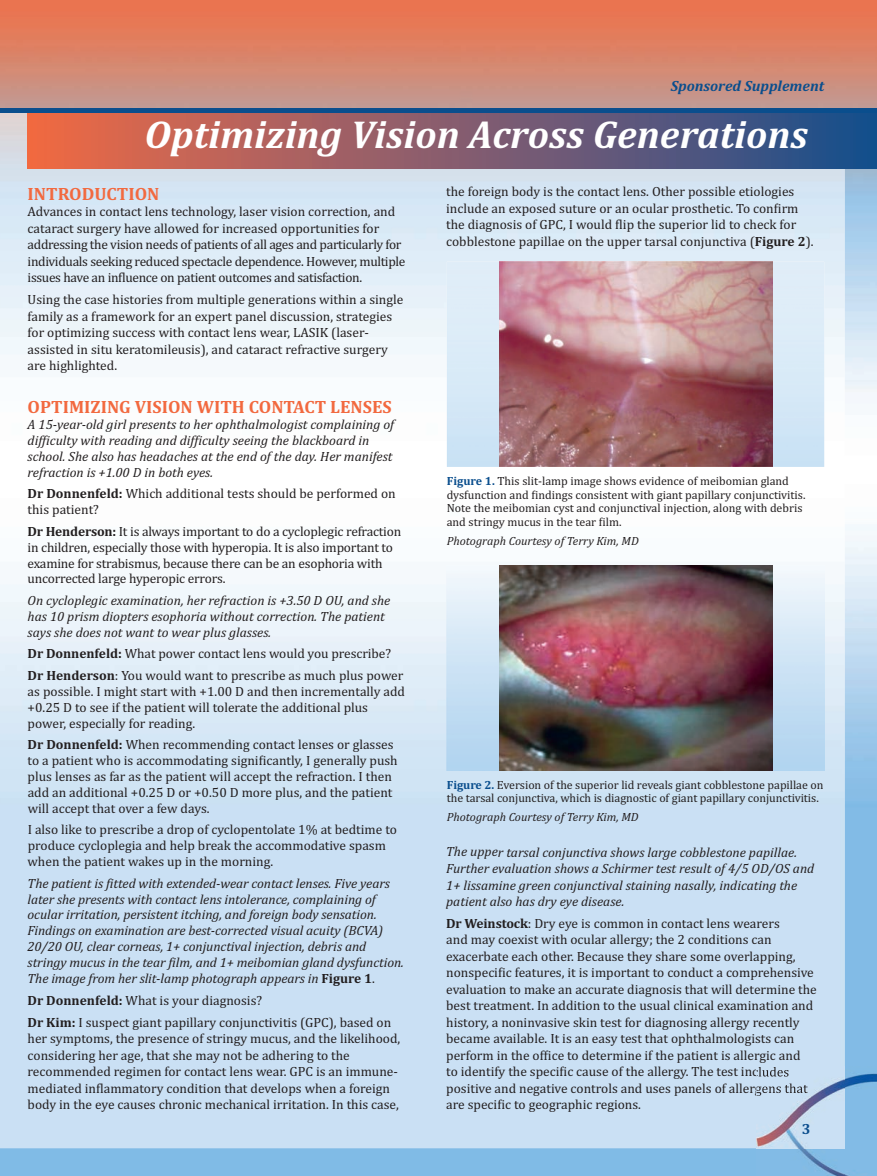
<style>
.page{position:relative;width:877px;height:1176px;background:#fff}
.page>*{position:absolute;margin:0;border:0;box-sizing:border-box;transform-origin:0 0}
.t1{font:italic 700 39.45px "Cambria";color:#fff}
.t2{font:700 18px "Cambria";color:#f2693f}
.t3{font:italic 700 15px "Cambria";color:#0a4e8d}
.t4{font:700 15px "Cambria";color:#0a4e8d}
.t5{font:13.5px/16.5px "Cambria";color:#231f20}
.t6{font:italic 13.5px/15.9px "Cambria";letter-spacing:-.005em;color:#231f20}
.t7{font:13.5px/16.5px "Cambria";letter-spacing:-.025em;color:#231f20}
.t8{font:12px/13.5px "Cambria";color:#231f20}
.t9{font:italic 12px "Cambria";color:#231f20}
.s1{font-weight:700}
.s2{font-weight:700;font-style:normal}
.s3{font-style:normal}
.s4{font-weight:700;color:#0a4e8d}
</style>
<div class="page">
<img style="left:0;top:1067px;width:844px;height:109px">
<img style="left:0;top:0;width:877px;height:1067px">
<img style="left:844px;top:1067px;width:33px;height:109px">
<img style="left:757px;top:1067px;width:87px;height:81px">
<img style="left:757px;top:1067px;width:31px;height:9px">
<img style="left:776px;top:1083px;width:32px;height:10px">
<div style="left:28px;top:111px;width:849px;height:58px;background:linear-gradient(to right,#f16a48,#1b4f90)"></div>
<img style="left:447px;top:262px;width:377px;height:205px">
<img style="left:499px;top:262px;width:273px;height:205px">
<img style="left:447px;top:565px;width:377px;height:205px">
<img style="left:499px;top:565px;width:273px;height:205px">
<div style="left:0;top:108px;width:877px;height:5px;background:#0a4e8d"></div>
<p class="t3" style="left:671px;top:77px;width:155px">Sponsored Supplement</p>
<h1 class="t1" style="left:145px;top:112px;width:665px">Optimizing Vision Across Generations</h1>
<h2 class="t2" style="left:28px;top:183px;width:133px">INTRODUCTION</h2>
<p class="t7" style="left:28px;top:203px;width:379px">Advances in contact lens technology, laser vision correction, and cataract surgery have allowed for increased opportunities for addressing the vision needs of patients of all ages and particularly for individuals seeking reduced spectacle dependence. However, multiple issues have an influence on patient outcomes and satisfaction.</p>
<p class="t5" style="left:28px;top:291px;width:377px">Using the case histories from multiple generations within a single family as a framework for an expert panel discussion, strategies for optimizing success with contact lens wear, LASIK (laser&shy;assisted in situ keratomileusis), and cataract refractive surgery are highlighted.</p>
<h2 class="t2" style="left:28px;top:396px;width:366px">OPTIMIZING VISION WITH CONTACT LENSES</h2>
<p class="t6" style="left:28px;top:416px;width:368px">A 15-year-old girl presents to her ophthalmologist complaining of difficulty with reading and difficulty seeing the blackboard in school. She also has headaches at the end of the day. Her manifest refraction is +1.00 D in both eyes.</p>
<p class="t5" style="left:28px;top:486px;width:370px;line-height:15.9px"><span class="s1">Dr Donnenfeld:</span> Which additional tests should be performed on this patient?</p>
<p class="t5" style="left:28px;top:523px;width:375px;line-height:15.9px"><span class="s1">Dr Henderson:</span> It is always important to do a cycloplegic refraction in children, especially those with hyperopia. It is also important to examine for strabismus, because there can be an esophoria with uncorrected large hyperopic errors.</p>
<p class="t6" style="left:28px;top:592px;width:364px">On cycloplegic examination, her refraction is +3.50 D OU, and she has 10 prism diopters esophoria without correction. The patient says she does not want to wear plus glasses.</p>
<p class="t5" style="left:28px;top:643px;width:377px;line-height:21.3px"><span class="s1">Dr Donnenfeld:</span> What power contact lens would you prescribe?<br><span class="s1">Dr Henderson</span>: You would want to prescribe as much plus power</p>
<p class="t5" style="left:28px;top:683px;width:379px;line-height:16px">as possible. I might start with +1.00 D and then incrementally add +0.25 D to see if the patient will tolerate the additional plus power, especially for reading.</p>
<p class="t5" style="left:28px;top:736px;width:372px;line-height:15.9px"><span class="s1">Dr Donnenfeld:</span> When recommending contact lenses or glasses to a patient who is accommodating significantly, I generally push plus lenses as far as the patient will accept the refraction. I then add an additional +0.25 D or +0.50 D more plus, and the patient will accept that over a few days.</p>
<p class="t5" style="left:28px;top:821px;width:371px;line-height:16px">I also like to prescribe a drop of cyclopentolate 1% at bedtime to produce cycloplegia and help break the accommodative spasm when the patient wakes up in the morning.</p>
<p class="t6" style="left:27px;top:875px;width:378px">The patient is fitted with extended-wear contact lenses. Five years later she presents with contact lens intolerance, complaining of ocular irritation, persistent itching, and foreign body sensation.<br>Findings on examination are best-corrected visual acuity (BCVA)<br>20/20 OU, clear corneas, 1+ conjunctival injection, debris and stringy mucus in the tear film, and 1+ meibomian gland dysfunction.<br>The image from her slit-lamp photograph appears in <span class="s2">Figure 1</span><span class="s3">.</span></p>
<p class="t5" style="left:28px;top:989px;width:365px;line-height:21.9px"><span class="s1">Dr Donnenfeld:</span> What is your diagnosis?<br><span class="s1">Dr Kim:</span> I suspect giant papillary conjunctivitis (GPC), based on</p>
<p class="t5" style="left:28px;top:1030px;width:374px">her symptoms, the presence of stringy mucus, and the likelihood, considering her age, that she may not be adhering to the recommended regimen for contact lens wear. GPC is an immune&shy;mediated inflammatory condition that develops when a foreign body in the eye causes chronic mechanical irritation. In this case,</p>
<p class="t5" style="left:446px;top:183px;width:369px">the foreign body is the contact lens. Other possible etiologies include an exposed suture or an ocular prosthetic. To confirm the diagnosis of GPC, I would flip the superior lid to check for cobblestone papillae on the upper tarsal conjunctiva (<span class="s1">Figure 2</span>).</p>
<p class="t8" style="left:447px;top:475px;width:360px"><span class="s4">Figure 1.</span> This slit-lamp image shows evidence of meibomian gland dysfunction and findings consistent with giant papillary conjunctivitis.<br>Note the meibomian cyst and conjunctival injection, along with debris and stringy mucus in the tear film.</p>
<p class="t9" style="left:447px;top:534px;width:193px">Photograph Courtesy of Terry Kim, MD</p>
<p class="t8" style="left:447px;top:778px;width:378px"><span class="s4">Figure 2.</span> Eversion of the superior lid reveals giant cobblestone papillae on the tarsal conjunctiva, which is diagnostic of giant papillary conjunctivitis.</p>
<p class="t9" style="left:447px;top:810px;width:193px">Photograph Courtesy of Terry Kim, MD</p>
<p class="t6" style="left:446px;top:843px;width:370px;line-height:16.5px">The upper tarsal conjunctiva shows large cobblestone papillae.<br>Further evaluation shows a Schirmer test result of 4/5 OD/OS and 1+ lissamine green conjunctival staining nasally, indicating the patient also has dry eye disease.</p>
<p class="t5" style="left:446px;top:915px;width:372px"><span class="s1">Dr Weinstock</span>: Dry eye is common in contact lens wearers<br>and may coexist with ocular allergy; the 2 conditions can exacerbate each other. Because they share some overlapping, nonspecific features, it is important to conduct a comprehensive evaluation to make an accurate diagnosis that will determine the best treatment. In addition to the usual clinical examination and history, a noninvasive skin test for diagnosing allergy recently became available. It is an easy test that ophthalmologists can perform in the office to determine if the patient is allergic and<br>to identify the specific cause of the allergy. The test includes positive and negative controls and uses panels of allergens that are specific to geographic regions.</p>
<p class="t4" style="left:802px;top:1120px;width:10px">3</p>
</div>
